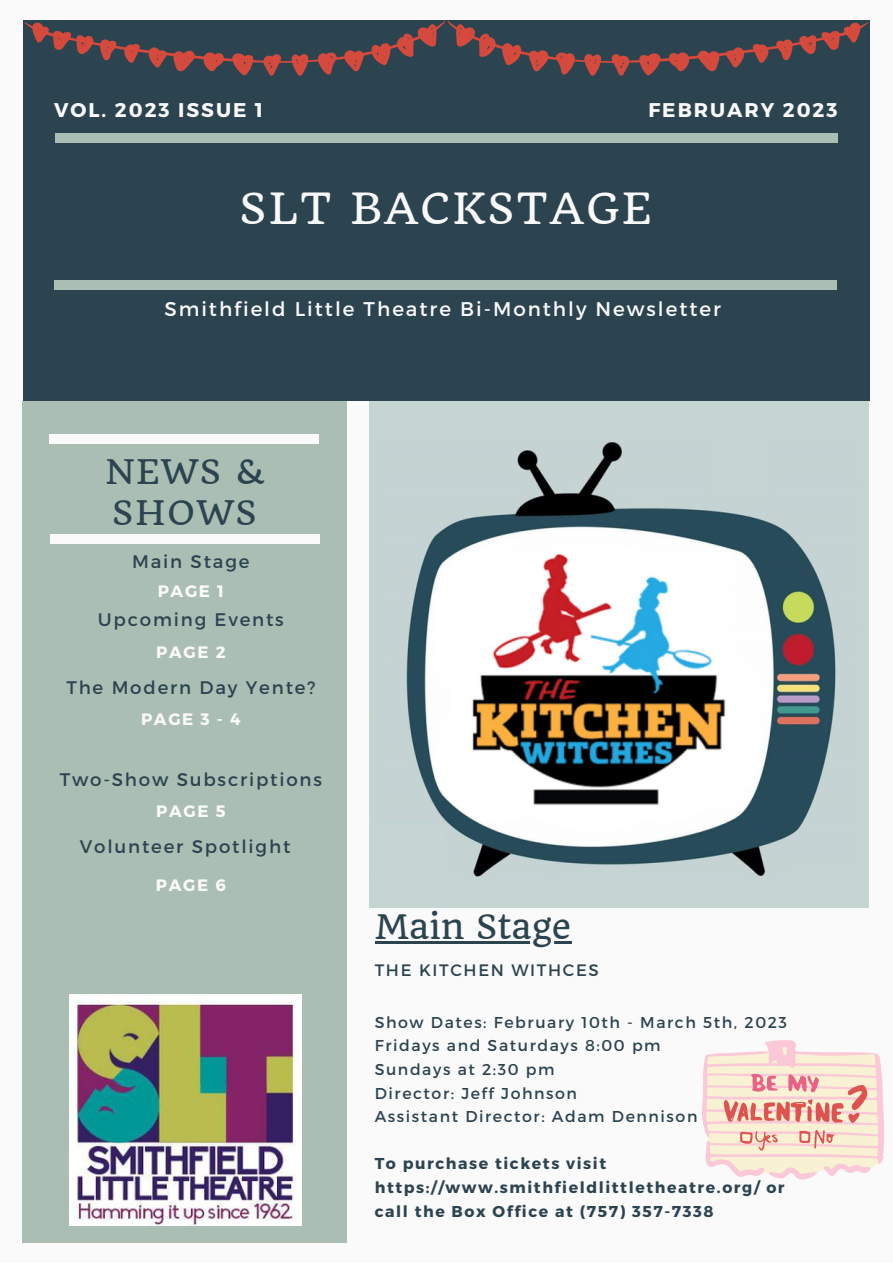
<style>
.page{position:relative;width:893px;height:1264px;background:#fff}
.page>*{position:absolute;margin:0;border:0;box-sizing:border-box;transform-origin:0 0}
.t1{font:42px "Quando";letter-spacing:.05em;color:#fafafa}
.t2{font:33px/41.5px "Quando";letter-spacing:.05em;color:#2c4450}
.t3{font:33px "Quando";color:#2c4450}
.t4{font:19.8px "Montserrat";letter-spacing:.1em;color:#fafafa}
.t5{font:700 19.8px "Montserrat";letter-spacing:.1em;color:#fafafa}
.t6{font:18.15px "Montserrat";letter-spacing:.1em;color:#2c4450}
.t7{font:700 16.5px "Montserrat";letter-spacing:.1em;color:#fafafa}
.t8{font:16.5px "Montserrat";letter-spacing:.1em;color:#2c4450}
.t9{font:15.75px/23.5px "Montserrat";letter-spacing:.1em;color:#2c4450}
.t10{font:700 15.75px/23.5px "Montserrat";letter-spacing:.1em;color:#2c4450}
</style>
<div class="page">
<div style="left:0;top:0;width:892px;height:1262px;background:#fafafa"></div>
<div style="left:23px;top:20px;width:846px;height:380px;background:#2c4450"></div>
<div style="left:23px;top:401px;width:323px;height:841px;background:#aabeb3"></div>
<div style="left:55px;top:133px;width:782px;height:9px;background:#aabeb3"></div>
<div style="left:54px;top:280px;width:782px;height:9px;background:#aabeb3"></div>
<div style="left:49px;top:435px;width:270px;height:9px;background:#fafafa"></div>
<div style="left:50px;top:534px;width:270px;height:9px;background:#fafafa"></div>
<img style="left:369px;top:401px;width:499px;height:506px">
<img style="left:69px;top:994px;width:232px;height:231px">
<svg style="left:24px;top:20px;width:844px;height:56px"></svg>
<hr style="left:375px;top:941px;width:196px;height:2px;background:#2c4450">
<svg style="left:702px;top:1040px;width:182px;height:139px;background:#f6d8cd"></svg>
<p class="t5" style="left:54px;top:97px;width:210px">VOL. 2023 ISSUE 1</p>
<p class="t5" style="left:648px;top:97px;width:191px">FEBRUARY 2023</p>
<h1 class="t1" style="left:239px;top:182px;width:413px">SLT BACKSTAGE</h1>
<p class="t4" style="left:164px;top:296px;width:558px">Smithfield Little Theatre Bi-Monthly Newsletter</p>
<h2 class="t2" style="left:105px;top:451px;width:160px">NEWS &amp;<br>SHOWS</h2>
<p class="t6" style="left:132px;top:549px;width:119px">Main Stage</p>
<p class="t7" style="left:158px;top:580px;width:68px">PAGE 1</p>
<p class="t6" style="left:98px;top:608px;width:187px">Upcoming Events</p>
<p class="t7" style="left:156px;top:641px;width:71px">PAGE 2</p>
<p class="t6" style="left:66px;top:675px;width:250px">The Modern Day Yente?</p>
<p class="t7" style="left:141px;top:708px;width:101px">PAGE 3 - 4</p>
<p class="t6" style="left:60px;top:767px;width:264px">Two-Show Subscriptions</p>
<p class="t7" style="left:156px;top:800px;width:71px">PAGE 5</p>
<p class="t6" style="left:80px;top:834px;width:212px">Volunteer Spotlight</p>
<p class="t7" style="left:156px;top:874px;width:71px">PAGE 6</p>
<h2 class="t3" style="left:375px;top:906px;width:198px">Main Stage</h2>
<p class="t8" style="left:375px;top:959px;width:225px">THE KITCHEN WITHCES</p>
<p class="t9" style="left:375px;top:1009px;width:414px">Show Dates: February 10th - March 5th, 2023<br>Fridays and Saturdays 8:00 pm<br>Sundays at 2:30 pm<br>Director: Jeff Johnson<br>Assistant Director: Adam Dennison</p>
<p class="t10" style="left:375px;top:1151px;width:411px">To purchase tickets visit https://www.smithfieldlittletheatre.org/ or call the Box Office at (757) 357-7338</p>
</div>
